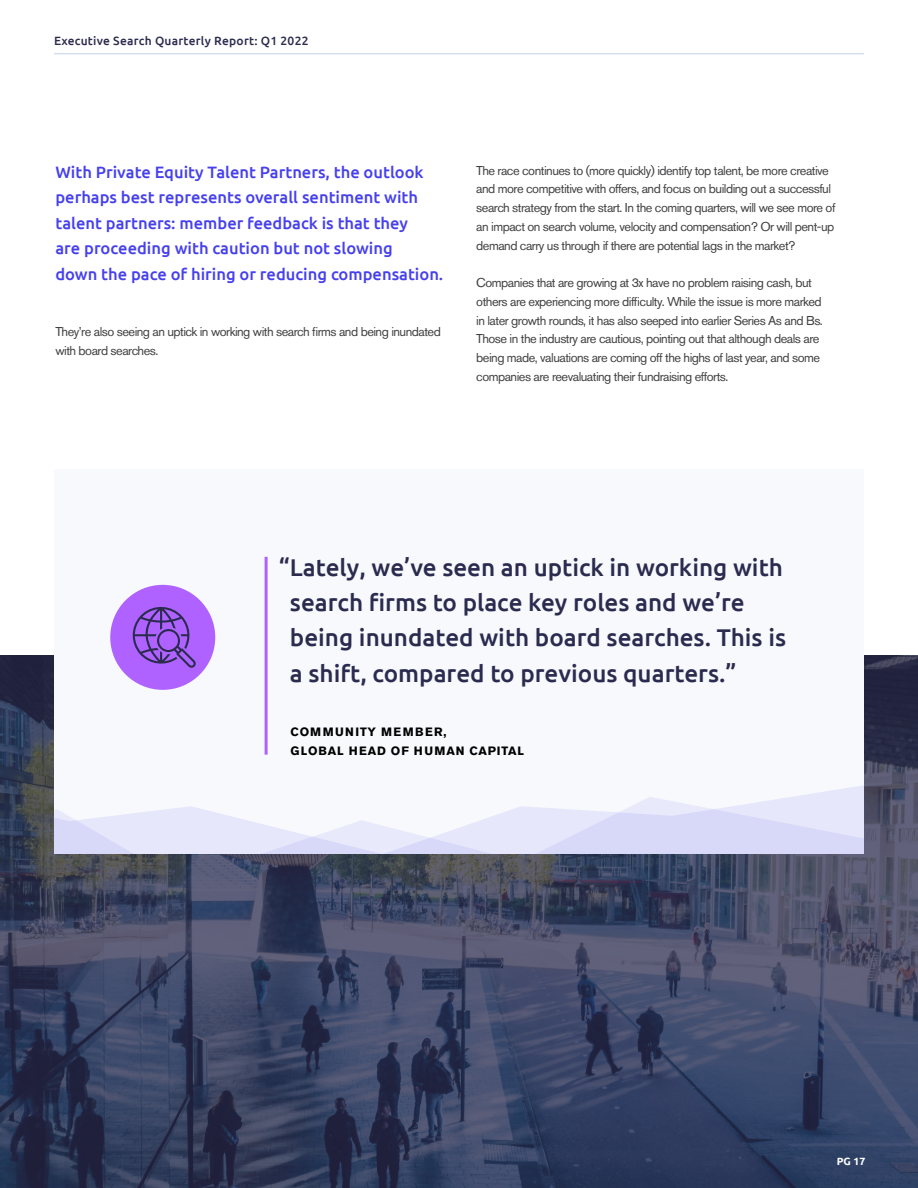
<style>
.page{position:relative;width:918px;height:1188px;background:#fff}
.page>*{position:absolute;margin:0;border:0;box-sizing:border-box;transform-origin:0 0}
.t1{font:500 24.3px/35.2px "Ubuntu";color:#2b2b4f}
.t2{font:500 16.5px/25.5px "Ubuntu";color:#4640ed}
.t3{font:12.75px/18.8px "Akzidenz Grotesk Std";letter-spacing:-.04em;color:#414042}
.t4{font:700 12px/18.8px "Akzidenz Grotesk Std";letter-spacing:.075em;color:#000}
.t5{font:500 12px "Ubuntu";letter-spacing:.02em;color:#2b2b4f}
.t6{font:700 10.5px "Ubuntu";color:#fff}
</style>
<div class="page">
<img style="left:0;top:656px;width:918px;height:532px">
<div style="left:54px;top:469px;width:810px;height:385px;background:#f7f9fc"></div>
<svg style="left:794px;top:785px;width:70px;height:12px"></svg>
<svg style="left:54px;top:797px;width:810px;height:57px"></svg>
<hr style="left:265px;top:557px;width:3px;height:198px;background:#af62ff">
<div style="left:110px;top:585px;width:105px;height:105px;background:#af62ff;border-radius:50%"></div>
<svg style="left:132px;top:606px;width:64px;height:62px"></svg>
<hr style="left:54px;top:53px;width:810px;height:1px;background:#c4d1e6">
<p class="t5" style="left:54px;top:33px;width:256px">Executive Search Quarterly Report: Q1 2022</p>
<p class="t2" style="left:55px;top:159px;width:389px">With Private Equity Talent Partners, the outlook perhaps best represents overall sentiment with talent partners: member feedback is that they<br>are proceeding with caution but not slowing<br>down the pace of hiring or reducing compensation.</p>
<p class="t3" style="left:55px;top:322px;width:387px">They’re also seeing an uptick in working with search firms and being inundated with board searches.</p>
<p class="t3" style="left:476px;top:161px;width:361px">The race continues to (more quickly) identify top talent, be more creative and more competitive with offers, and focus on building out a successful search strategy from the start. In the coming quarters, will we see more of an impact on search volume, velocity and compensation? Or will pent-up demand carry us through if there are potential lags in the market?</p>
<p class="t3" style="left:476px;top:273px;width:348px">Companies that are growing at 3x have no problem raising cash, but others are experiencing more difficulty. While the issue is more marked in later growth rounds, it has also seeped into earlier Series As and Bs.<br>Those in the industry are cautious, pointing out that although deals are being made, valuations are coming off the highs of last year, and some companies are reevaluating their fundraising efforts.</p>
<h1 class="t1" style="left:290px;top:548px;width:498px;text-indent:-11px">“Lately, we’ve seen an uptick in working with search firms to place key roles and we’re being inundated with board searches. This is a shift, compared to previous quarters.”</h1>
<p class="t4" style="left:291px;top:722px;width:235px">COMMUNITY MEMBER,<br>GLOBAL HEAD OF HUMAN CAPITAL</p>
<p class="t6" style="left:837px;top:1155px;width:30px">PG 17</p>
</div>
